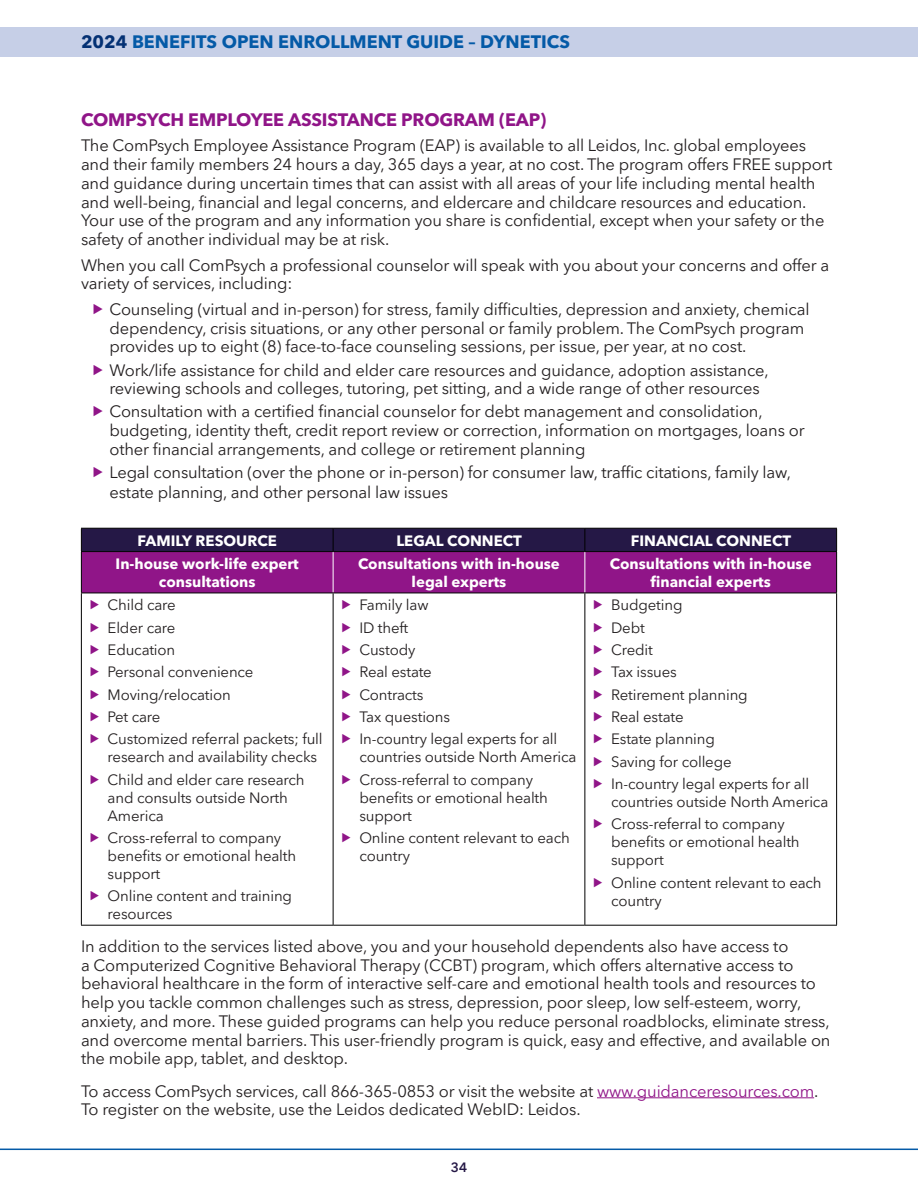
<style>
.page{position:relative;width:918px;height:1188px;background:#fff}
.page>*{position:absolute;margin:0;border:0;box-sizing:border-box;transform-origin:0 0}
.t1{font:700 18px "Avenir Next LT Pro";color:#045aa7}
.Second_subhead{font:700 18px "Avenir Next LT Pro";letter-spacing:-.01em;color:#901588}
.Second_subhead-2{font:16.5px/18.8px "Avenir Next LT Pro";letter-spacing:-.01em;color:#231f20}
.Body_copy{font:16.5px/18.8px "Avenir Next LT Pro";letter-spacing:-.01em;color:#231f20}
.t2{font:15px/18px "Avenir Next LT Pro";letter-spacing:-.01em;color:#231f20}
.t3{font:700 15px/18px "Avenir Next LT Pro";color:#fff;text-align:center}
.t4{font:600 13.5px "Avenir Next LT Pro";color:#251846}
.s1{color:#043174}
.s2{color:#901588}
</style>
<div class="page">
<svg style="left:0;top:1149px;width:918px;height:2px"></svg>
<div style="left:0;top:27px;width:918px;height:29px;background:#c6cfe7"></div>
<hr style="left:597px;top:1097px;width:217px;height:1px;background:#901588">
<hr style="left:81px;top:593px;width:252px;height:1px;background:#000">
<hr style="left:81px;top:593px;width:1px;height:332px;background:#000">
<hr style="left:333px;top:593px;width:252px;height:1px;background:#000">
<hr style="left:585px;top:593px;width:252px;height:1px;background:#000">
<hr style="left:81px;top:925px;width:252px;height:1px;background:#000">
<hr style="left:333px;top:925px;width:252px;height:1px;background:#000">
<hr style="left:585px;top:925px;width:252px;height:1px;background:#000">
<svg style="left:81px;top:528px;width:756px;height:65px;background:#66156c"></svg>
<hr style="left:836px;top:552px;width:1px;height:41px;background:#000">
<hr style="left:333px;top:593px;width:1px;height:332px;background:#000">
<hr style="left:584px;top:593px;width:1px;height:332px;background:#000">
<hr style="left:836px;top:593px;width:1px;height:332px;background:#000">
<p class="t1" style="left:81px;top:31px;width:491px"><span class="s1">2024</span> BENEFITS OPEN ENROLLMENT GUIDE – DYNETICS</p>
<p class="Second_subhead" style="left:81px;top:109px;width:467px">COMPSYCH EMPLOYEE ASSISTANCE PROGRAM (EAP)</p>
<p class="Body_copy" style="left:81px;top:136px;width:753px">The ComPsych Employee Assistance Program (EAP) is available to all Leidos, Inc. global employees and their family members 24 hours a day, 365 days a year, at no cost. The program offers FREE support and guidance during uncertain times that can assist with all areas of your life including mental health and well-being, financial and legal concerns, and eldercare and childcare resources and education.<br>Your use of the program and any information you share is confidential, except when your safety or the safety of another individual may be at risk.</p>
<p class="Body_copy" style="left:81px;top:256px;width:750px">When you call ComPsych a professional counselor will speak with you about your concerns and offer a variety of services, including:</p>
<p class="Second_subhead-2" style="left:110px;top:300px;width:701px">Counseling (virtual and in-person) for stress, family difficulties, depression and anxiety, chemical dependency, crisis situations, or any other personal or family problem. The ComPsych program provides up to eight (8) face-to-face counseling sessions, per issue, per year, at no cost.</p>
<p class="Second_subhead-2" style="left:110px;top:360px;width:661px">Work/life assistance for child and elder care resources and guidance, adoption assistance, reviewing schools and colleges, tutoring, pet sitting, and a wide range of other resources</p>
<p class="Second_subhead-2" style="left:110px;top:402px;width:697px">Consultation with a certified financial counselor for debt management and consolidation, budgeting, identity theft, credit report review or correction, information on mortgages, loans or other financial arrangements, and college or retirement planning</p>
<p class="Second_subhead-2" style="left:110px;top:462px;width:683px;line-height:19.8px">Legal consultation (over the phone or in-person) for consumer law, traffic citations, family law, estate planning, and other personal law issues</p>
<p class="t3" style="left:138px;top:531px;width:141px">FAMILY RESOURCE</p>
<p class="t3" style="left:396px;top:531px;width:127px">LEGAL CONNECT</p>
<p class="t3" style="left:631px;top:531px;width:162px">FINANCIAL CONNECT</p>
<p class="t3" style="left:116px;top:555px;width:185px">In-house work-life expert consultations</p>
<p class="t3" style="left:358px;top:555px;width:203px">Consultations with in-house legal experts</p>
<p class="t3" style="left:610px;top:555px;width:203px">Consultations with in-house financial experts</p>
<p class="t2" style="left:108px;top:596px;width:70px">Child care</p>
<p class="t2" style="left:108px;top:618px;width:69px">Elder care</p>
<p class="t2" style="left:108px;top:641px;width:69px">Education</p>
<p class="t2" style="left:108px;top:663px;width:147px">Personal convenience</p>
<p class="t2" style="left:108px;top:685px;width:125px">Moving/relocation</p>
<p class="t2" style="left:108px;top:708px;width:54px">Pet care</p>
<p class="t2" style="left:108px;top:730px;width:217px">Customized referral packets; full research and availability checks</p>
<p class="t2" style="left:108px;top:770px;width:199px">Child and elder care research and consults outside North<br>America</p>
<p class="t2" style="left:108px;top:829px;width:190px">Cross-referral to company benefits or emotional health support</p>
<p class="t2" style="left:108px;top:887px;width:186px">Online content and training resources</p>
<p class="t2" style="left:611px;top:596px;width:73px">Budgeting</p>
<p class="t2" style="left:611px;top:618px;width:35px">Debt</p>
<p class="t2" style="left:611px;top:641px;width:43px">Credit</p>
<p class="t2" style="left:611px;top:663px;width:67px">Tax issues</p>
<p class="t2" style="left:611px;top:685px;width:138px">Retirement planning</p>
<p class="t2" style="left:611px;top:708px;width:74px">Real estate</p>
<p class="t2" style="left:611px;top:730px;width:105px">Estate planning</p>
<p class="t2" style="left:611px;top:752px;width:122px">Saving for college</p>
<p class="t2" style="left:611px;top:775px;width:219px">In-country legal experts for all countries outside North America</p>
<p class="t2" style="left:611px;top:815px;width:190px">Cross-referral to company benefits or emotional health support</p>
<p class="t2" style="left:611px;top:873px;width:212px">Online content relevant to each country</p>
<p class="Second_subhead-2" style="left:81px;top:937px;width:751px">In addition to the services listed above, you and your household dependents also have access to<br>a Computerized Cognitive Behavioral Therapy (CCBT) program, which offers alternative access to behavioral healthcare in the form of interactive self-care and emotional health tools and resources to help you tackle common challenges such as stress, depression, poor sleep, low self-esteem, worry, anxiety, and more. These guided programs can help you reduce personal roadblocks, eliminate stress, and overcome mental barriers. This user-friendly program is quick, easy and effective, and available on the mobile app, tablet, and desktop.</p>
<p class="Second_subhead-2" style="left:81px;top:1081px;width:739px">To access ComPsych services, call 866-365-0853 or visit the website at <span class="s2">www.guidanceresources.com</span>.<br>To register on the website, use the Leidos dedicated WebID: Leidos.</p>
<p class="t2" style="left:359px;top:596px;width:71px">Family law</p>
<p class="t2" style="left:359px;top:618px;width:51px">ID theft</p>
<p class="t2" style="left:359px;top:641px;width:58px">Custody</p>
<p class="t2" style="left:359px;top:663px;width:74px">Real estate</p>
<p class="t2" style="left:359px;top:685px;width:66px">Contracts</p>
<p class="t2" style="left:359px;top:708px;width:92px">Tax questions</p>
<p class="t2" style="left:359px;top:730px;width:219px">In-country legal experts for all countries outside North America</p>
<p class="t2" style="left:359px;top:770px;width:190px">Cross-referral to company benefits or emotional health support</p>
<p class="t2" style="left:359px;top:829px;width:212px">Online content relevant to each country</p>
<p class="t4" style="left:451px;top:1159px;width:18px">34</p>
</div>
